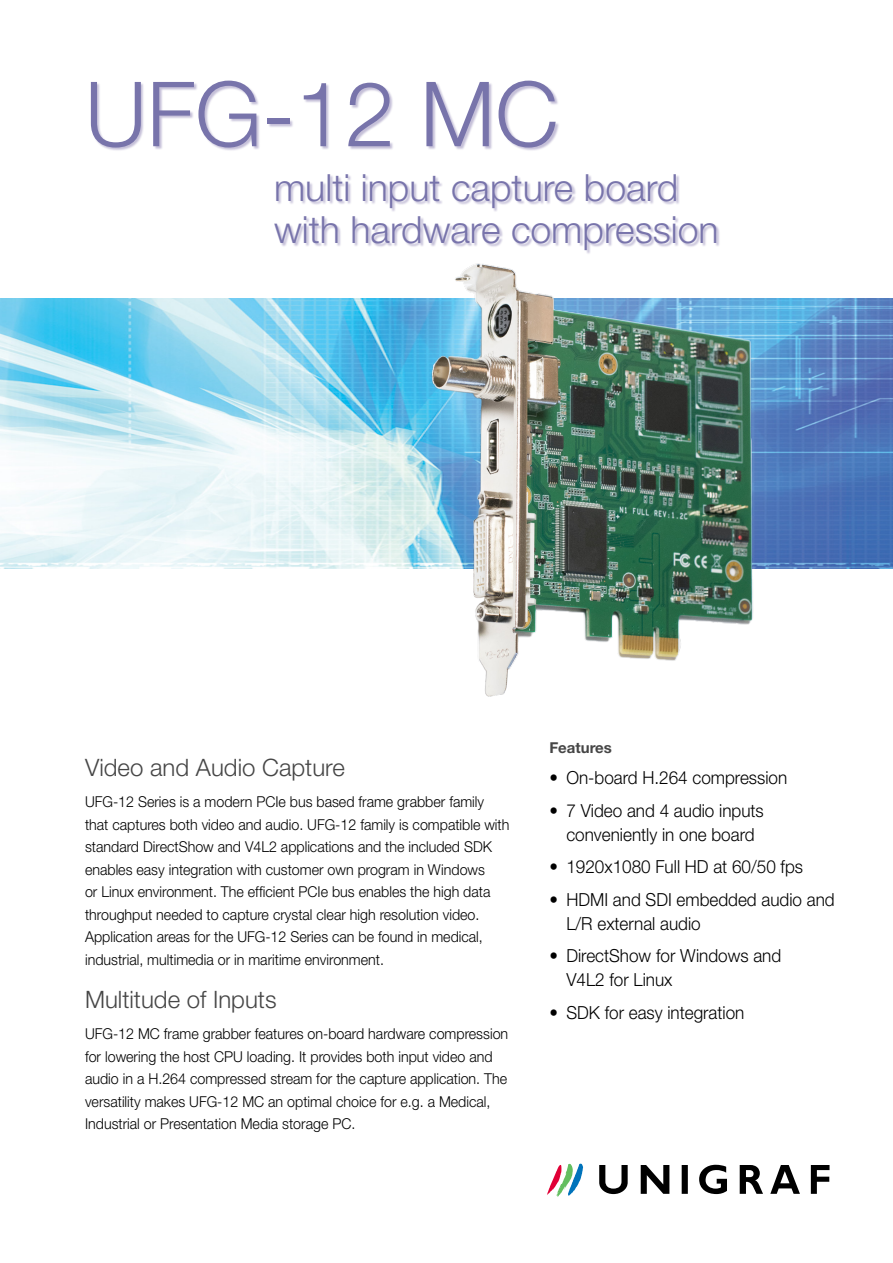
<style>
.page{position:relative;width:893px;height:1263px;background:#fff}
.page>*{position:absolute;margin:0;border:0;box-sizing:border-box;transform-origin:0 0}
.t1{font:300 90px "Helvetica Neue LT";color:#7874ab}
.t2{font:300 37.5px/42px "Helvetica Neue LT";color:#7874ab}
.t3{font:300 24px "Helvetica Neue LT";color:#464646}
.t4{font:300 18px/24px "Helvetica Neue LT";color:#000;scale:.95 1}
.t5{font:300 15px/22.5px "Helvetica Neue LT";color:#000;scale:.95 1}
.t6{font:700 15px "Helvetica Neue LT";color:#464646}
</style>
<div class="page">
<svg style="left:547px;top:1163px;width:36px;height:33px"></svg>
<svg style="left:599px;top:1165px;width:230px;height:29px"></svg>
<img style="left:0;top:299px;width:893px;height:269px">
<div style="left:91px;top:81px;width:629px;height:173px;background:#3b297d;opacity:.3"></div>
<img style="left:347px;top:244px;width:474px;height:453px">
<h1 class="t1" style="left:85px;top:59px;width:475px">UFG-12 MC</h1>
<h2 class="t2" style="left:274px;top:166px;width:446px">multi input capture board with hardware compression</h2>
<h3 class="t3" style="left:85px;top:753px;width:261px">Video and Audio Capture</h3>
<p class="t5" style="left:85px;top:790px;width:448px">UFG-12 Series is a modern PCIe bus based frame grabber family that captures both video and audio. UFG‑12 family is compatible with standard DirectShow and V4L2 applications and the included SDK enables easy integration with customer own program in Windows<br>or Linux environment. The efficient PCIe bus enables the high data throughput needed to capture crystal clear high resolution video.<br>Application areas for the UFG-12 Series can be found in medical, industrial, multimedia or in maritime environment.</p>
<h3 class="t3" style="left:85px;top:985px;width:193px">Multitude of Inputs</h3>
<p class="t5" style="left:85px;top:1022px;width:447px">UFG-12 MC frame grabber features on-board hardware compression for lowering the host CPU loading. It provides both input video and audio in a H.264 compressed stream for the capture application. The versatility makes UFG-12 MC an optimal choice for e.g. a Medical, Industrial or Presentation Media storage PC.</p>
<p class="t6" style="left:549px;top:738px;width:64px">Features</p>
<p class="t4" style="left:549px;top:765px;width:252px">• On-board H.264 compression</p>
<p class="t4" style="left:549px;top:798px;width:227px;text-align:center">• 7 Video and 4 audio inputs conveniently in one board</p>
<p class="t4" style="left:549px;top:854px;width:268px">• 1920x1080 Full HD at 60/50 fps</p>
<p class="t4" style="left:566px;top:887px;width:284px;text-indent:-17px">• HDMI and SDI embedded audio and<br>L/R external audio</p>
<p class="t4" style="left:566px;top:943px;width:228px;text-indent:-17px">• DirectShow for Windows and<br>V4L2 for Linux</p>
<p class="t4" style="left:549px;top:1000px;width:207px">• SDK for easy integration</p>
</div>
